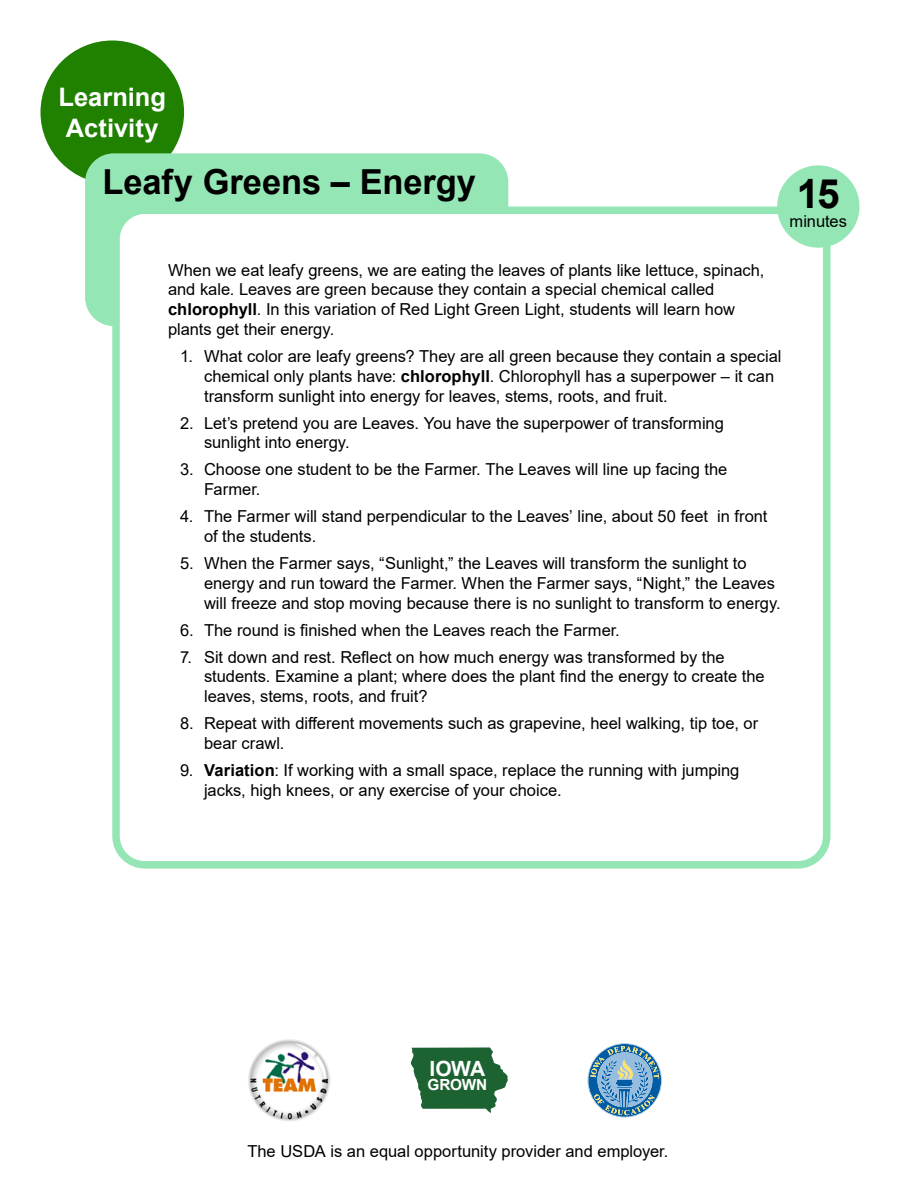
<style>
.page{position:relative;width:918px;height:1188px;background:#fff}
.page>*{position:absolute;margin:0;border:0;box-sizing:border-box;transform-origin:0 0}
.t1{font:700 40.5px "Arial";color:#000}
.t2{font:700 34.5px "Arial";letter-spacing:-.005em;color:#000}
.t3{font:700 25.5px/30.6px "Arial";color:#fff}
.t4{font:700 21px "Arial";color:#fff}
.t5{font:16.5px/19.8px "Arial";color:#000}
.t6{font:700 15.3px "Arial";letter-spacing:-.01em;color:#fff}
.s1{font-weight:700}
</style>
<div class="page">
<img style="left:248px;top:1039px;width:82px;height:82px">
<svg style="left:588px;top:1043px;width:74px;height:74px"></svg>
<svg style="left:410px;top:1047px;width:98px;height:66px"></svg>
<div style="left:40px;top:41px;width:144px;height:143px;background:#208000;border-radius:50%"></div>
<div style="left:85px;top:153px;width:423px;height:173px;background:#95e6b5;border-radius:29px"></div>
<div style="left:116px;top:210px;width:711px;height:655px;background:#fff;border-radius:29px"></div>
<div style="left:112px;top:207px;width:718px;height:662px;border:8px solid #95e6b5;border-radius:29px"></div>
<div style="left:777px;top:165px;width:82px;height:83px;background:#95e6b5;border-radius:50%"></div>
<p class="t3" style="left:59px;top:82px;width:109px">Learning<br>Activity</p>
<p class="t2" style="left:102px;top:157px;width:375px">Leafy Greens – Energy</p>
<p class="t1" style="left:797px;top:165px;width:44px">15</p>
<p class="t5" style="left:790px;top:212px;width:59px">minutes</p>
<p class="t5" style="left:168px;top:260px;width:598px">When we eat leafy greens, we are eating the leaves of plants like lettuce, spinach, and kale. Leaves are green because they contain a special chemical called <span class="s1">chlorophyll</span>. In this variation of Red Light Green Light, students will learn how plants get their energy.</p>
<p class="t5" style="left:204px;top:346px;width:579px;text-indent:-24px">1. What color are leafy greens? They are all green because they contain a special chemical only plants have: <span class="s1">chlorophyll</span>. Chlorophyll has a superpower – it can transform sunlight into energy for leaves, stems, roots, and fruit.</p>
<p class="t5" style="left:204px;top:413px;width:521px;text-indent:-24px">2. Let’s pretend you are Leaves. You have the superpower of transforming sunlight into energy.</p>
<p class="t5" style="left:204px;top:460px;width:525px;text-indent:-24px">3. Choose one student to be the Farmer. The Leaves will line up facing the<br>Farmer.</p>
<p class="t5" style="left:204px;top:506px;width:565px;text-indent:-24px">4. The Farmer will stand perpendicular to the Leaves’ line, about 50 feet in front of the students.</p>
<p class="t5" style="left:204px;top:553px;width:578px;text-indent:-24px">5. When the Farmer says, “Sunlight,” the Leaves will transform the sunlight to energy and run toward the Farmer. When the Farmer says, “Night,” the Leaves will freeze and stop moving because there is no sunlight to transform to energy.</p>
<p class="t5" style="left:180px;top:620px;width:441px">6. The round is finished when the Leaves reach the Farmer.</p>
<p class="t5" style="left:204px;top:647px;width:562px;text-indent:-24px">7. Sit down and rest. Reflect on how much energy was transformed by the students. Examine a plant; where does the plant find the energy to create the leaves, stems, roots, and fruit?</p>
<p class="t5" style="left:204px;top:713px;width:556px;text-indent:-24px">8. Repeat with different movements such as grapevine, heel walking, tip toe, or bear crawl.</p>
<p class="t5" style="left:204px;top:760px;width:537px;text-indent:-24px">9. <span class="s1">Variation</span>: If working with a small space, replace the running with jumping jacks, high knees, or any exercise of your choice.</p>
<p class="t4" style="left:430px;top:1054px;width:57px">IOWA</p>
<p class="t6" style="left:428px;top:1074px;width:61px">GROWN</p>
<p class="t5" style="left:247px;top:1141px;width:422px">The USDA is an equal opportunity provider and employer.</p>
</div>
